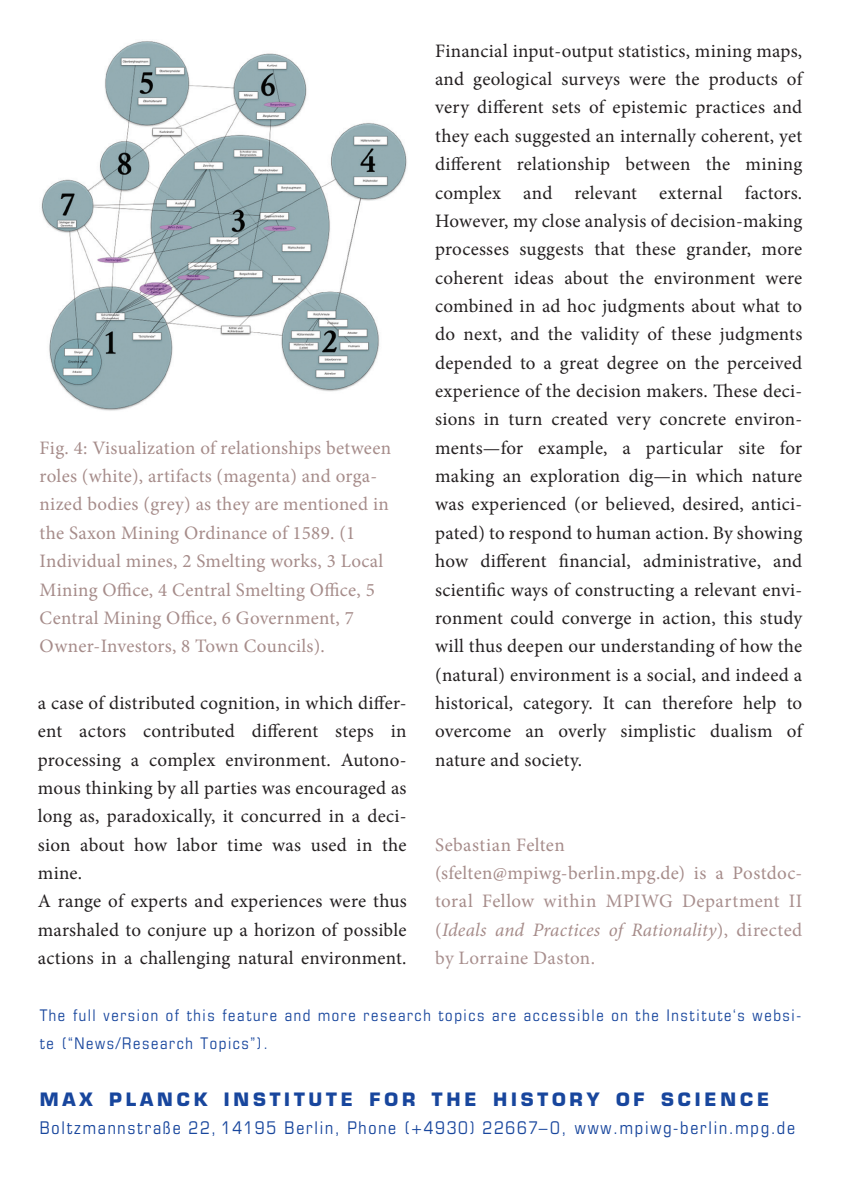
<style>
.page{position:relative;width:842px;height:1191px;background:#fff}
.page>*{position:absolute;margin:0;border:0;box-sizing:border-box;transform-origin:0 0}
.t1{font:19px/28.4px "Minion Pro";letter-spacing:.015em;color:#231f20}
.t2{font:19px/28.4px "Minion Pro";letter-spacing:.015em;color:#a68c8a}
.t3{font:700 18px "Eurostile";letter-spacing:.215em;color:#18469d}
.t4{font:condensed 17.6px "Eurostile";letter-spacing:.1em;color:#18469d}
.t5{font:condensed 16px/28px "Eurostile";letter-spacing:.1em;color:#18469d}
.s1{color:#a88f8e}
.s2{font-style:italic}
</style>
<div class="page">
<img style="left:41px;top:41px;width:366px;height:370px">
<p class="t2" style="left:40px;top:433px;width:353px">Fig. 4: Visualization of relationships between roles (white), artifacts (magenta) and orga&shy;nized bodies (grey) as they are mentioned in the Saxon Mining Ordinance of 1589. (1<br>Individual mines, 2 Smelting works, 3 Local Mining Office, 4 Central Smelting Office, 5<br>Central Mining Office, 6 Government, 7<br>Owner-Investors, 8 Town Councils).</p>
<p class="t1" style="left:38px;top:688px;width:370px">a case of distributed cognition, in which differ&shy;ent actors contributed different steps in processing a complex environment. Autono&shy;mous thinking by all parties was encouraged as long as, paradoxically, it concurred in a deci&shy;sion about how labor time was used in the mine.<br>A range of experts and experiences were thus marshaled to conjure up a horizon of possible actions in a challenging natural environment.</p>
<p class="t1" style="left:435px;top:37px;width:369px;text-align:justify">Financial input-output statistics, mining maps, and geological surveys were the products of very different sets of epistemic practices and they each suggested an internally coherent, yet different relationship between the mining complex and relevant external factors.<br>However, my close analysis of decision-making processes suggests that these grander, more coherent ideas about the environment were combined in ad hoc judgments about what to do next, and the validity of these judgments depended to a great degree on the perceived experience of the decision makers. These deci&shy;sions in turn created very concrete environ&shy;ments—for example, a particular site for making an exploration dig—in which nature was experienced (or believed, desired, antici&shy;pated) to respond to human action. By showing how different financial, administrative, and scientific ways of constructing a relevant envi&shy;ronment could converge in action, this study will thus deepen our understanding of how the (natural) environment is a social, and indeed a historical, category. It can therefore help to overcome an overly simplistic dualism of nature and society.</p>
<p class="t2" style="left:435px;top:830px;width:369px">Sebastian Felten (sfelten@mpiwg-berlin.mpg.de) is a Postdoc&shy;toral Fellow <span class="s1">within MPIWG Department II </span>(<span class="s2">Ideals and Practices of Rationality</span>)<span class="s1">, directed by Lorraine Daston.</span></p>
<p class="t5" style="left:40px;top:1000px;width:763px">The full version of this feature and more research topics are accessible on the Institute‘s websi&shy;te (“News/Research Topics”).</p>
<p class="t3" style="left:40px;top:1088px;width:731px">MAX PLANCK INSTITUTE FOR THE HISTORY OF SCIENCE</p>
<p class="t4" style="left:40px;top:1117px;width:757px">Boltzmannstraße 22, 14195 Berlin, Phone (+4930) 22667–0, www.mpiwg-berlin.mpg.de</p>
</div>
